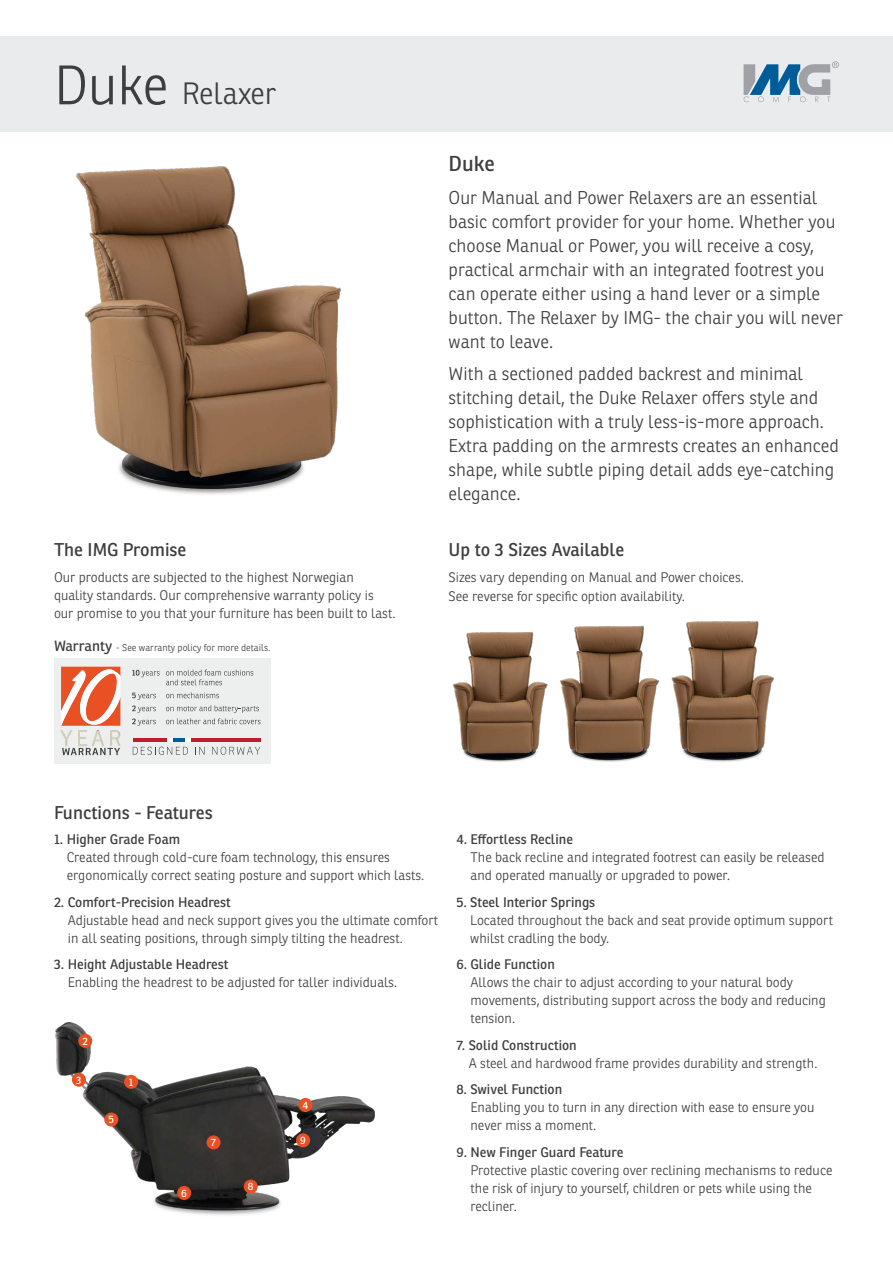
<style>
.page{position:relative;width:893px;height:1263px;background:#fff}
.page>*{position:absolute;margin:0;border:0;box-sizing:border-box;transform-origin:0 0}
.t1{font:300 30px "Ronnia";color:#3e3e3f}
.t2{font:21px "Ronnia";color:#3e3e3f}
.t3{font:300 18px/24px "Ronnia";color:#3e3e3f}
.t4{font:18px "Ronnia";color:#3e3e3f}
.t5{font:300 13.5px/18px "Ronnia";color:#3e3e3f}
.t6{font:13.5px "Ronnia";color:#3e3e3f}
.t7{font:10.5px "Ronnia";color:#fff}
.t8{font:300 9.6px "Ronnia";color:#3e3e3f}
.s1{font-size:54px}
.s2{font-weight:400;font-size:14.4px}
</style>
<div class="page">
<img style="left:56px;top:1023px;width:319px;height:192px">
<div style="left:72px;top:1073px;width:14px;height:14px;background:#e95024;border-radius:50%"></div>
<div style="left:124px;top:1075px;width:14px;height:14px;background:#e95024;border-radius:50%"></div>
<div style="left:78px;top:1034px;width:14px;height:14px;background:#e95024;border-radius:50%"></div>
<div style="left:298px;top:1098px;width:14px;height:14px;background:#e95024;border-radius:50%"></div>
<div style="left:104px;top:1112px;width:14px;height:14px;background:#e95024;border-radius:50%"></div>
<div style="left:207px;top:1135px;width:14px;height:14px;background:#e95024;border-radius:50%"></div>
<div style="left:244px;top:1179px;width:14px;height:14px;background:#e95024;border-radius:50%"></div>
<div style="left:296px;top:1133px;width:14px;height:14px;background:#e95024;border-radius:50%"></div>
<div style="left:177px;top:1186px;width:14px;height:14px;background:#e95024;border-radius:50%"></div>
<div style="left:0;top:36px;width:893px;height:96px;background:#eaebec"></div>
<svg style="left:744px;top:61px;width:95px;height:41px"></svg>
<img style="left:77px;top:167px;width:264px;height:328px">
<img style="left:454px;top:621px;width:320px;height:141px">
<div style="left:54px;top:658px;width:216px;height:105px;background:#edeeee"></div>
<svg style="left:61px;top:667px;width:59px;height:88px"></svg>
<svg style="left:132px;top:670px;width:28px;height:7px"></svg>
<svg style="left:166px;top:669px;width:87px;height:16px"></svg>
<svg style="left:166px;top:692px;width:53px;height:6px"></svg>
<svg style="left:132px;top:693px;width:24px;height:33px"></svg>
<hr style="left:133px;top:738px;width:128px;height:4px;background:#be1d2c">
<hr style="left:167px;top:738px;width:24px;height:4px;background:#fff">
<hr style="left:173px;top:738px;width:12px;height:4px;background:#005c98">
<svg style="left:133px;top:747px;width:55px;height:8px"></svg>
<svg style="left:195px;top:747px;width:9px;height:8px"></svg>
<svg style="left:212px;top:747px;width:48px;height:8px"></svg>
<svg style="left:166px;top:705px;width:95px;height:19px"></svg>
<h1 class="t1" style="left:54px;top:81px;width:224px"><span class="s1">Duke</span> Relaxer</h1>
<h3 class="t4" style="left:54px;top:542px;width:134px">The IMG Promise</h3>
<p class="t5" style="left:54px;top:569px;width:343px">Our products are subjected to the highest Norwegian quality standards. Our comprehensive warranty policy is our promise to you that your furniture has been built to last.</p>
<p class="t8" style="left:54px;top:643px;width:218px"><span class="s2">Warranty</span> - See warranty policy for more details.</p>
<h2 class="t2" style="left:449px;top:155px;width:47px">Duke</h2>
<p class="t3" style="left:449px;top:187px;width:396px">Our Manual and Power Relaxers are an essential basic comfort provider for your home. Whether you choose Manual or Power, you will receive a cosy, practical armchair with an integrated footrest you can operate either using a hand lever or a simple button. The Relaxer by IMG- the chair you will never want to leave.</p>
<p class="t3" style="left:449px;top:363px;width:392px">With a sectioned padded backrest and minimal stitching detail, the Duke Relaxer offers style and sophistication with a truly less-is-more approach.<br>Extra padding on the armrests creates an enhanced shape, while subtle piping detail adds eye-catching elegance.</p>
<h3 class="t4" style="left:449px;top:542px;width:177px">Up to 3 Sizes Available</h3>
<p class="t5" style="left:449px;top:569px;width:297px;line-height:19px">Sizes vary depending on Manual and Power choices.<br>See reverse for specific option availability.</p>
<h3 class="t4" style="left:54px;top:804px;width:160px">Functions - Features</h3>
<p class="t6" style="left:54px;top:833px;width:128px">1. Higher Grade Foam</p>
<p class="t5" style="left:67px;top:849px;width:359px">Created through cold-cure foam technology, this ensures ergonomically correct seating posture and support which lasts.</p>
<p class="t6" style="left:54px;top:896px;width:178px">2. Comfort-Precision Headrest</p>
<p class="t5" style="left:68px;top:912px;width:372px">Adjustable head and neck support gives you the ultimate comfort in all seating positions, through simply tilting the headrest.</p>
<p class="t6" style="left:54px;top:958px;width:176px">3. Height Adjustable Headrest</p>
<p class="t5" style="left:68px;top:974px;width:331px">Enabling the headrest to be adjusted for taller individuals.</p>
<p class="t7" style="left:83px;top:1036px;width:7px">2</p>
<p class="t7" style="left:76px;top:1075px;width:7px">3</p>
<p class="t7" style="left:129px;top:1077px;width:6px">1</p>
<p class="t7" style="left:109px;top:1115px;width:7px">5</p>
<p class="t7" style="left:181px;top:1188px;width:7px">6</p>
<p class="t7" style="left:211px;top:1138px;width:7px">7</p>
<p class="t7" style="left:248px;top:1182px;width:7px">8</p>
<p class="t7" style="left:303px;top:1100px;width:7px">4</p>
<p class="t7" style="left:300px;top:1136px;width:7px">9</p>
<p class="t6" style="left:456px;top:833px;width:118px">4. Effortless Recline</p>
<p class="t5" style="left:470px;top:849px;width:356px">The back recline and integrated footrest can easily be released and operated manually or upgraded to power.</p>
<p class="t6" style="left:456px;top:896px;width:140px">5. Steel Interior Springs</p>
<p class="t5" style="left:470px;top:912px;width:364px">Located throughout the back and seat provide optimum support whilst cradling the body.</p>
<p class="t6" style="left:456px;top:958px;width:100px">6. Glide Function</p>
<p class="t5" style="left:470px;top:974px;width:357px">Allows the chair to adjust according to your natural body movements, distributing support across the body and reducing tension.</p>
<p class="t6" style="left:456px;top:1039px;width:122px">7. Solid Construction</p>
<p class="t5" style="left:469px;top:1055px;width:350px">A steel and hardwood frame provides durability and strength.</p>
<p class="t6" style="left:456px;top:1083px;width:107px">8. Swivel Function</p>
<p class="t5" style="left:470px;top:1099px;width:346px">Enabling you to turn in any direction with ease to ensure you never miss a moment.</p>
<p class="t6" style="left:456px;top:1146px;width:168px">9. New Finger Guard Feature</p>
<p class="t5" style="left:470px;top:1162px;width:363px">Protective plastic covering over reclining mechanisms to reduce the risk of injury to yourself, children or pets while using the recliner.</p>
</div>
